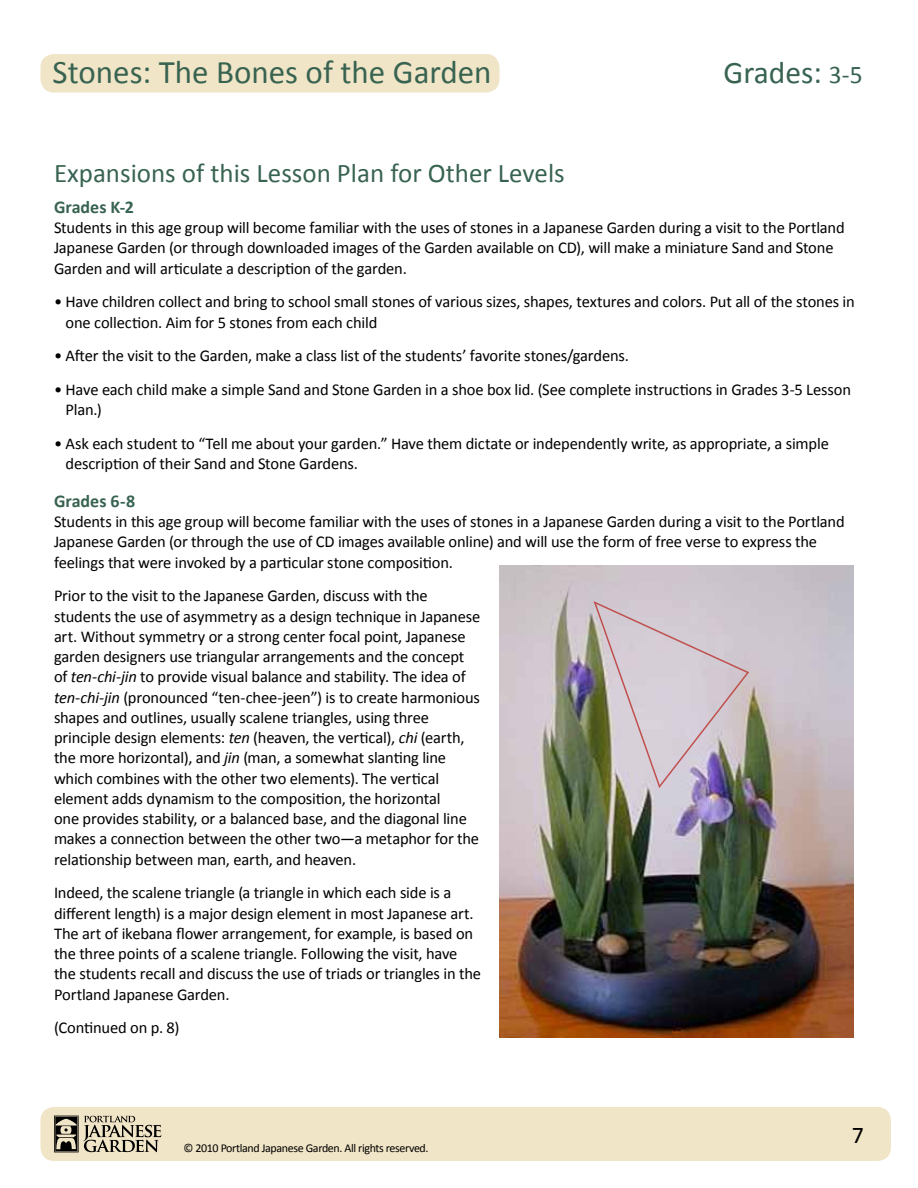
<style>
.page{position:relative;width:918px;height:1188px;background:#fff}
.page>*{position:absolute;margin:0;border:0;box-sizing:border-box;transform-origin:0 0}
.t1{font:33px "Calibri";color:#386351}
.t2{font:31.5px "Calibri";color:#386351}
.t3{font:27px "Calibri";color:#386351}
.t4{font:24px "Calibri";color:#000}
.t5{font:700 18px "Calibri";color:#386351}
.t6{font:16.5px/20.2px "Calibri";letter-spacing:-.01em;color:#000}
.t7{font:12px "Calibri";letter-spacing:-.03em;color:#000}
.s1{font-size:25.5px}
.s2{font-style:italic}
</style>
<div class="page">
<div style="left:40px;top:1107px;width:851px;height:54px;background:#f1e5c7;border-radius:14px"></div>
<svg style="left:54px;top:1116px;width:107px;height:36px"></svg>
<div style="left:40px;top:54px;width:459px;height:39px;background:#f1e5c7;border-radius:14px"></div>
<img style="left:499px;top:566px;width:355px;height:472px">
<svg style="left:592px;top:600px;width:158px;height:190px;background:#c4babe"></svg>
<h1 class="t1" style="left:53px;top:52px;width:440px">Stones: The Bones of the Garden</h1>
<h2 class="t2" style="left:724px;top:53px;width:141px">Grades: <span class="s1">3-5</span></h2>
<h3 class="t3" style="left:54px;top:157px;width:512px">Expansions of this Lesson Plan for Other Levels</h3>
<p class="t5" style="left:54px;top:196px;width:82px">Grades K-2</p>
<p class="t6" style="left:54px;top:217px;width:792px">Students in this age group will become familiar with the uses of stones in a Japanese Garden during a visit to the Portland<br>Japanese Garden (or through downloaded images of the Garden available on CD), will make a miniature Sand and Stone<br>Garden and will articulate a description of the garden.</p>
<p class="t6" style="left:66px;top:291px;width:791px;text-indent:-12px">• Have children collect and bring to school small stones of various sizes, shapes, textures and colors. Put all of the stones in one collection. Aim for 5 stones from each child</p>
<p class="t6" style="left:54px;top:345px;width:577px">• After the visit to the Garden, make a class list of the students’ favorite stones/gardens.</p>
<p class="t6" style="left:66px;top:379px;width:787px;text-indent:-12px">• Have each child make a simple Sand and Stone Garden in a shoe box lid. (See complete instructions in Grades 3-5 Lesson<br>Plan.)</p>
<p class="t6" style="left:66px;top:433px;width:765px;text-indent:-12px">• Ask each student to “Tell me about your garden.” Have them dictate or independently write, as appropriate, a simple description of their Sand and Stone Gardens.</p>
<p class="t5" style="left:54px;top:490px;width:83px">Grades 6-8</p>
<p class="t6" style="left:54px;top:511px;width:792px">Students in this age group will become familiar with the uses of stones in a Japanese Garden during a visit to the Portland<br>Japanese Garden (or through the use of CD images available online) and will use the form of free verse to express the feelings that were invoked by a particular stone composition.</p>
<p class="t6" style="left:54px;top:585px;width:428px">Prior to the visit to the Japanese Garden, discuss with the students the use of asymmetry as a design technique in Japanese art. Without symmetry or a strong center focal point, Japanese garden designers use triangular arrangements and the concept of <span class="s2">ten-chi-jin</span> to provide visual balance and stability. The idea of <span class="s2">ten-chi-jin</span> (pronounced “ten-chee-jeen”) is to create harmonious shapes and outlines, usually scalene triangles, using three principle design elements: <span class="s2">ten</span> (heaven, the vertical), <span class="s2">chi</span> (earth, the more horizontal), and <span class="s2">jin</span> (man, a somewhat slanting line which combines with the other two elements). The vertical element adds dynamism to the composition, the horizontal<br>one provides stability, or a balanced base, and the diagonal line makes a connection between the other two—a metaphor for the relationship between man, earth, and heaven.</p>
<p class="t6" style="left:54px;top:882px;width:429px">Indeed, the scalene triangle (a triangle in which each side is a different length) is a major design element in most Japanese art.<br>The art of ikebana flower arrangement, for example, is based on the three points of a scalene triangle. Following the visit, have the students recall and discuss the use of triads or triangles in the Portland Japanese Garden.</p>
<p class="t6" style="left:54px;top:1017px;width:127px">(Continued on p. 8)</p>
<p class="t7" style="left:183px;top:1141px;width:247px">© 2010 Portland Japanese Garden. All rights reserved.</p>
<h3 class="t4" style="left:852px;top:1120px;width:14px">7</h3>
</div>
